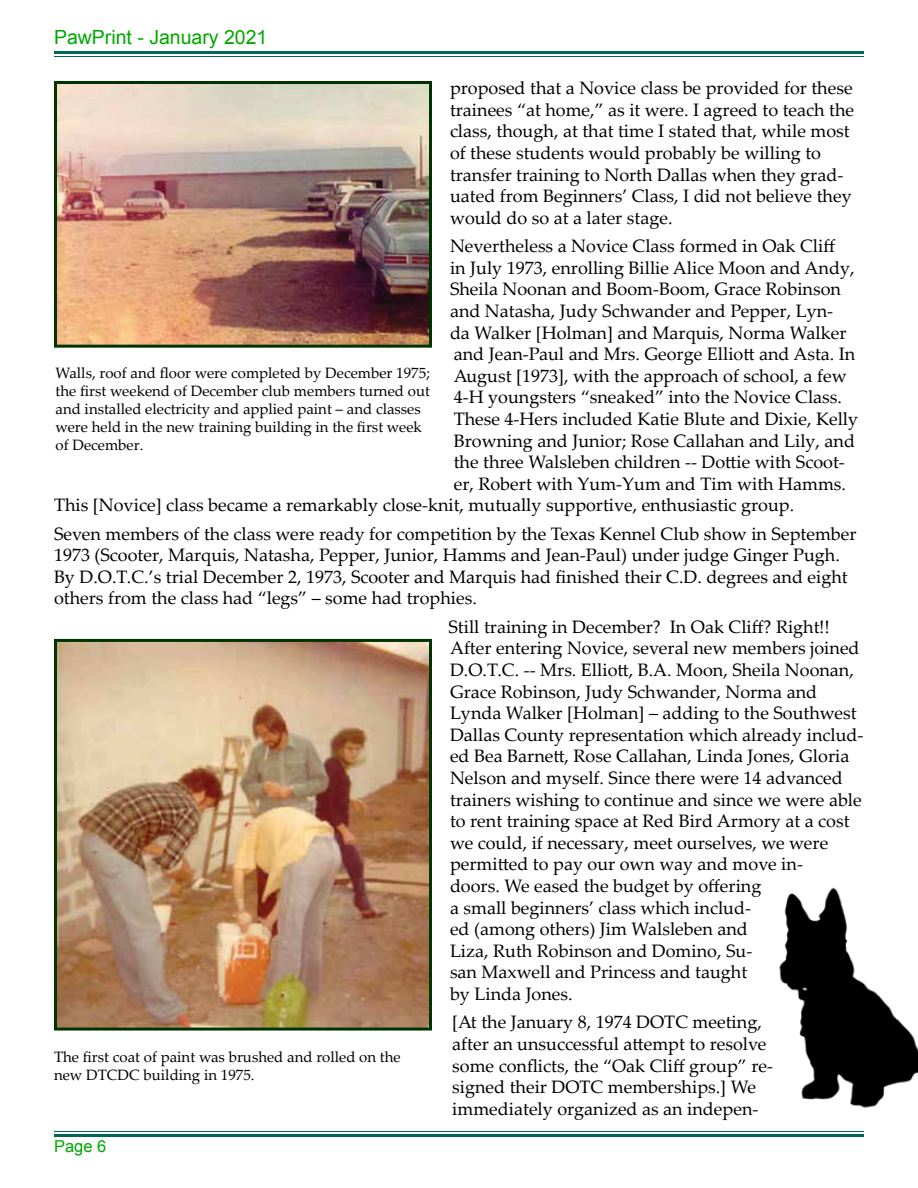
<style>
.page{position:relative;width:918px;height:1188px;background:#fff}
.page>*{position:absolute;margin:0;border:0;box-sizing:border-box;transform-origin:0 0}
.t1{font:19.5px "Arial";color:#00a800}
.t2{font:18px/21.6px "Palatino Linotype";color:#000}
.t3{font:16.5px "Arial";color:#00a800}
.t4{font:15px/18px "Palatino Linotype";color:#000}
</style>
<div class="page">
<hr style="left:54px;top:51px;width:810px;height:3px;background:#006658">
<hr style="left:54px;top:56px;width:810px;height:1px;background:#006658">
<hr style="left:54px;top:1131px;width:810px;height:1px;background:#006658">
<hr style="left:54px;top:1134px;width:810px;height:3px;background:#006658">
<img style="left:58px;top:85px;width:370px;height:259px">
<div style="left:54px;top:81px;width:378px;height:267px;border:3px solid #030"></div>
<img style="left:58px;top:643px;width:370px;height:384px">
<div style="left:54px;top:639px;width:378px;height:392px;border:3px solid #030"></div>
<img style="left:779px;top:887px;width:139px;height:221px">
<p class="t1" style="left:54px;top:25px;width:215px">PawPrint - January 2021</p>
<p class="t2" style="left:450px;top:77px;width:406px">proposed that a Novice class be provided for these trainees “at home,” as it were. I agreed to teach the class, though, at that time I stated that, while most of these students would probably be willing to transfer training to North Dallas when they grad&shy;uated from Beginners’ Class, I did not believe they would do so at a later stage.</p>
<p class="t2" style="left:450px;top:235px;width:387px">Nevertheless a Novice Class formed in Oak Cliff</p>
<p class="t2" style="left:450px;top:256px;width:406px">in July 1973, enrolling Billie Alice Moon and Andy,</p>
<p class="t2" style="left:450px;top:278px;width:393px">Sheila Noonan and Boom-Boom, Grace Robinson</p>
<p class="t2" style="left:450px;top:299px;width:385px">and Natasha, Judy Schwander and Pepper, Lyn-</p>
<p class="t2" style="left:450px;top:321px;width:398px">da Walker [Holman] and Marquis, Norma Walker</p>
<p class="t2" style="left:454px;top:343px;width:403px">and Jean-Paul and Mrs. George Elliott and Asta. In</p>
<p class="t2" style="left:454px;top:364px;width:394px">August [1973], with the approach of school, a few</p>
<p class="t2" style="left:454px;top:386px;width:390px">4-H youngsters “sneaked” into the Novice Class.</p>
<p class="t2" style="left:454px;top:407px;width:406px">These 4-Hers included Katie Blute and Dixie, Kelly</p>
<p class="t2" style="left:454px;top:429px;width:403px">Browning and Junior; Rose Callahan and Lily, and</p>
<p class="t2" style="left:454px;top:451px;width:393px">the three Walsleben children -- Dottie with Scoot-</p>
<p class="t2" style="left:454px;top:472px;width:394px">er, Robert with Yum-Yum and Tim with Hamms.</p>
<p class="t2" style="left:54px;top:494px;width:742px">This [Novice] class became a remarkably close-knit, mutually supportive, enthusiastic group.</p>
<p class="t2" style="left:54px;top:522px;width:804px">Seven members of the class were ready for competition by the Texas Kennel Club show in September 1973 (Scooter, Marquis, Natasha, Pepper, Junior, Hamms and Jean-Paul) under judge Ginger Pugh.<br>By D.O.T.C.’s trial December 2, 1973, Scooter and Marquis had finished their C.D. degrees and eight others from the class had “legs” – some had trophies.</p>
<p class="t2" style="left:449px;top:615px;width:417px">Still training in December? In Oak Cliff? Right!!<br>After entering Novice, several new members joined D.O.T.C. -- Mrs. Elliott, B.A. Moon, Sheila Noonan, Grace Robinson, Judy Schwander, Norma and Lynda Walker [Holman] – adding to the Southwest Dallas County representation which already includ&shy;ed Bea Barnett, Rose Callahan, Linda Jones, Gloria Nelson and myself. Since there were 14 advanced trainers wishing to continue and since we were able to rent training space at Red Bird Armory at a cost we could, if necessary, meet ourselves, we were permitted to pay our own way and move in-<br>doors. We eased the budget by offering<br>a small beginners’ class which includ-<br>ed (among others) Jim Walsleben and<br>Liza, Ruth Robinson and Domino, Su-<br>san Maxwell and Princess and taught<br>by Linda Jones.</p>
<p class="t2" style="left:452px;top:1011px;width:322px">[At the January 8, 1974 DOTC meeting, after an unsuccessful attempt to resolve some conflicts, the “Oak Cliff group” re&shy;signed their DOTC memberships.] We immediately organized as an indepen-</p>
<p class="t4" style="left:56px;top:364px;width:376px">Walls, roof and floor were completed by December 1975; the first weekend of December club members turned out and installed electricity and applied paint – and classes were held in the new training building in the first week of December.</p>
<p class="t4" style="left:54px;top:1047px;width:348px">The first coat of paint was brushed and rolled on the new DTCDC building in 1975.</p>
<p class="t3" style="left:54px;top:1135px;width:54px">Page 6</p>
</div>
